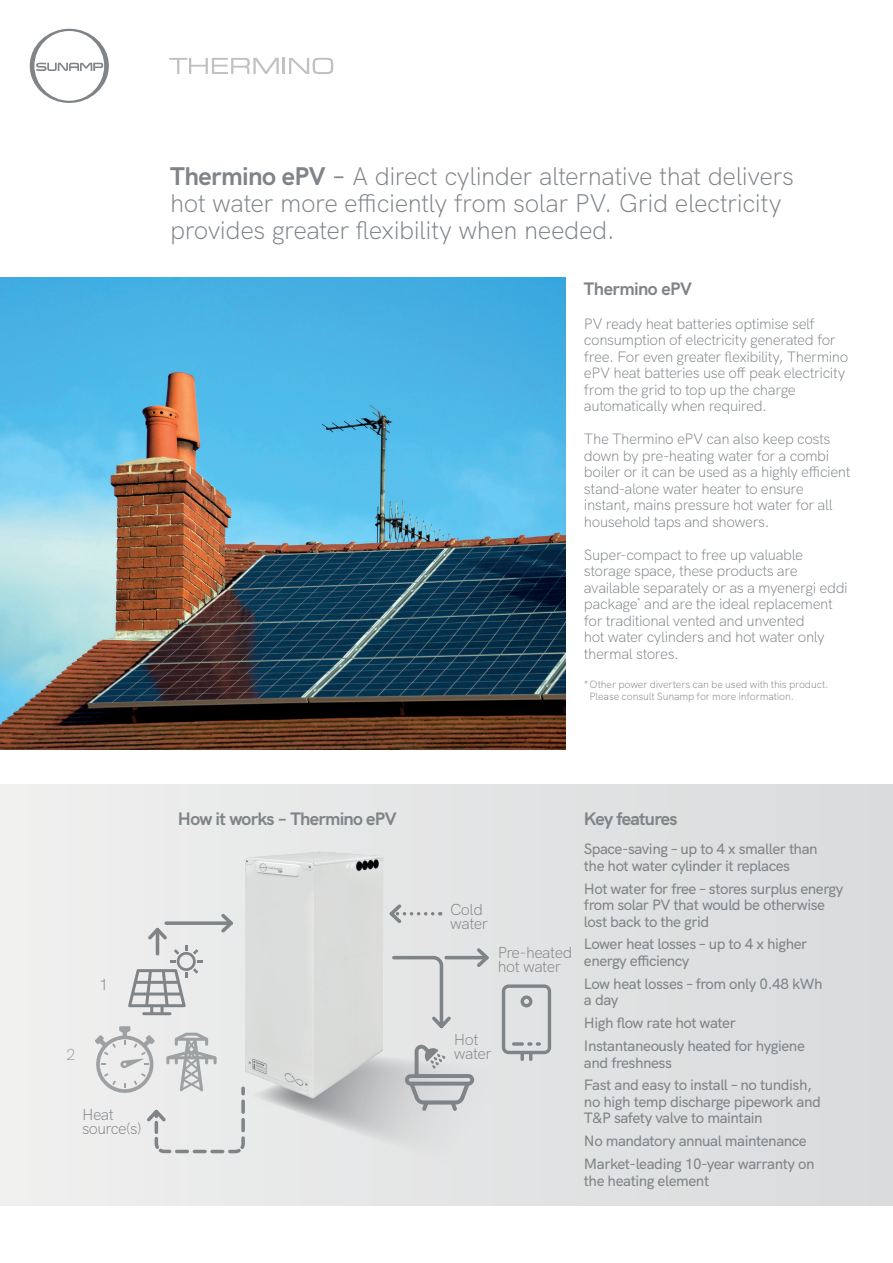
<style>
.page{position:relative;width:893px;height:1263px;background:#fff}
.page>*{position:absolute;margin:0;border:0;box-sizing:border-box;transform-origin:0 0}
.Heading_17_18_-10{font:300 25.5px/27px "HK Grotesk";letter-spacing:-.02em;color:#7f8488}
.Key_Features_CG8{font:700 18px "HK Grotesk";letter-spacing:-.04em;color:#7f8488}
.Sub_Heading_12_14{font:700 18px "HK Grotesk";letter-spacing:-.025em;color:#7f8488}
.t1{font:300 15.9px/14.1px "HK Grotesk";letter-spacing:-.03em;color:#7f8488}
.t2{font:300 15.9px "HK Grotesk";color:#9da1a4}
.Body_10_11_Light_C{font:300 15px/16.5px "HK Grotesk";letter-spacing:-.03em;color:#7f8488}
.Ket_Features_Body{font:500 15px/16.5px "HK Grotesk";letter-spacing:-.03em;color:#7f8488}
.Source_7_8_CG8{font:300 10.5px/12px "HK Grotesk";letter-spacing:-.015em;color:#7f8488}
.s1{font-weight:700}
.s2{font-weight:500}
</style>
<div class="page">
<div style="left:0;top:784px;width:893px;height:421px;background:linear-gradient(to right,#f0f0ef,#d9dbdc)"></div>
<img style="left:0;top:277px;width:566px;height:472px">
<img style="left:230px;top:836px;width:164px;height:65px">
<svg style="left:93px;top:901px;width:458px;height:264px"></svg>
<svg style="left:169px;top:58px;width:164px;height:16px"></svg>
<svg style="left:30px;top:29px;width:79px;height:74px"></svg>
<p class="Heading_17_18_-10" style="left:170px;top:160px;width:625px"><span class="s1">Thermino ePV</span> <span class="s2">–</span> A direct cylinder alternative that delivers hot water more efficiently from solar PV. Grid electricity provides greater flexibility when needed.</p>
<p class="Sub_Heading_12_14" style="left:584px;top:275px;width:110px">Thermino ePV</p>
<p class="Body_10_11_Light_C" style="left:584px;top:314px;width:266px">PV ready heat batteries optimise self consumption of electricity generated for free. For even greater flexibility, Thermino ePV heat batteries use off peak electricity from the grid to top up the charge automatically when required.</p>
<p class="Body_10_11_Light_C" style="left:584px;top:430px;width:268px">The Thermino ePV can also keep costs down by pre-heating water for a combi boiler or it can be used as a highly efficient stand-alone water heater to ensure instant, mains pressure hot water for all household taps and showers.</p>
<p class="Body_10_11_Light_C" style="left:584px;top:545px;width:265px">Super-compact to free up valuable storage space, these products are available separately or as a myenergi eddi package<sup>*</sup> and are the ideal replacement for traditional vented and unvented<br>hot water cylinders and hot water only thermal stores.</p>
<p class="Source_7_8_CG8" style="left:590px;top:677px;width:240px;text-indent:-6px">*Other power diverters can be used with this product.<br>Please consult Sunamp for more information.</p>
<p class="t2" style="left:67px;top:1042px;width:10px">2</p>
<p class="t1" style="left:99px;top:976px;width:10px">1</p>
<p class="t1" style="left:82px;top:1106px;width:61px">Heat source(s)</p>
<p class="Key_Features_CG8" style="left:178px;top:805px;width:220px">How it works – Thermino ePV</p>
<p class="Key_Features_CG8" style="left:584px;top:805px;width:95px">Key features</p>
<p class="Ket_Features_Body" style="left:584px;top:839px;width:235px">Space-saving – up to 4 x smaller than the hot water cylinder it replaces</p>
<p class="Ket_Features_Body" style="left:584px;top:879px;width:261px">Hot water for free – stores surplus energy from solar PV that would be otherwise lost back to the grid</p>
<p class="Ket_Features_Body" style="left:584px;top:935px;width:225px">Lower heat losses – up to 4 x higher energy efficiency</p>
<p class="Ket_Features_Body" style="left:584px;top:974px;width:240px">Low heat losses – from only 0.48 kWh a day</p>
<p class="Ket_Features_Body" style="left:584px;top:1013px;width:153px">High flow rate hot water</p>
<p class="Ket_Features_Body" style="left:584px;top:1036px;width:222px">Instantaneously heated for hygiene and freshness</p>
<p class="Ket_Features_Body" style="left:584px;top:1076px;width:238px">Fast and easy to install – no tundish, no high temp discharge pipework and<br>T&amp;P safety valve to maintain</p>
<p class="Ket_Features_Body" style="left:584px;top:1131px;width:224px">No mandatory annual maintenance</p>
<p class="Ket_Features_Body" style="left:584px;top:1154px;width:232px">Market-leading 10-year warranty on the heating element</p>
<p class="t1" style="left:450px;top:901px;width:39px">Cold water</p>
<p class="t1" style="left:498px;top:944px;width:76px">Pre-heated hot water</p>
<p class="t1" style="left:454px;top:1031px;width:39px">Hot water</p>
</div>
